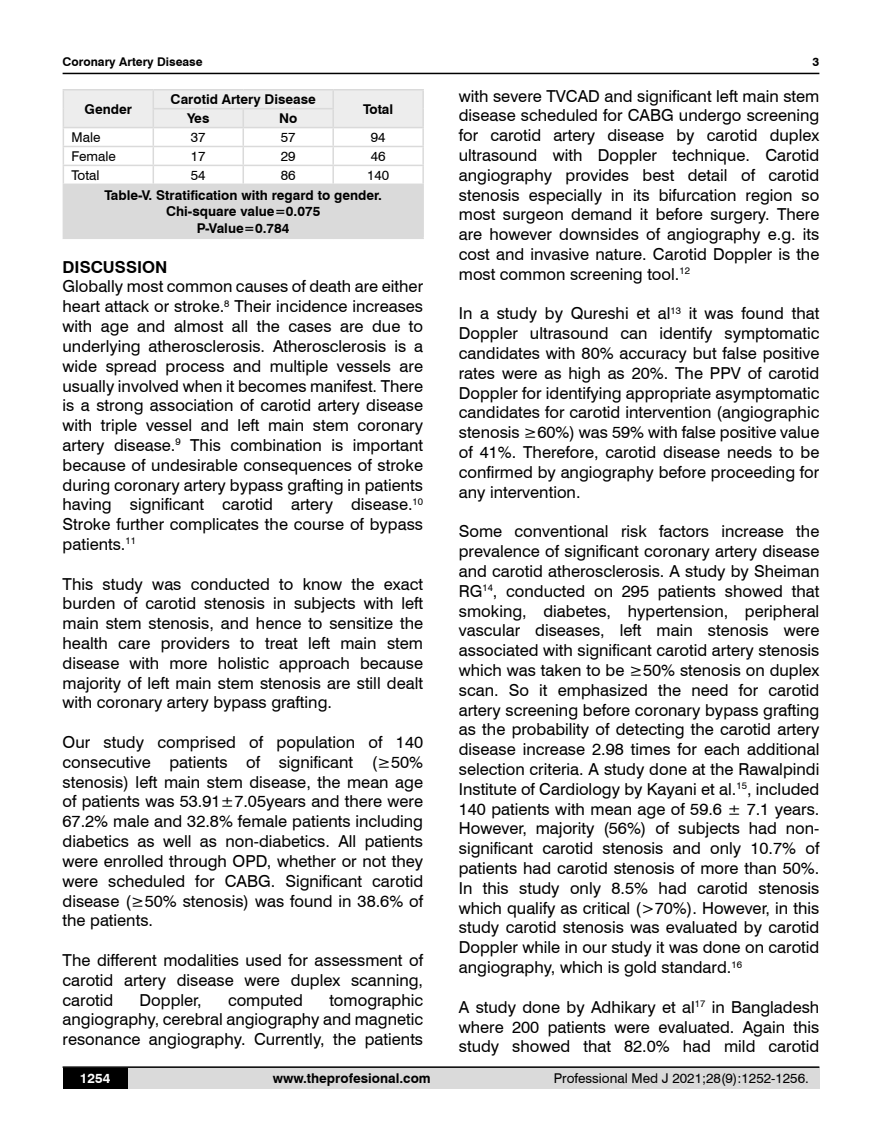
<style>
.page{position:relative;width:882px;height:1145px;background:#fff}
.page>*{position:absolute;margin:0;border:0;box-sizing:border-box;transform-origin:0 0}
.t1{font:16.5px/19.8px "Swiss 721 BT";color:#000;text-align:justify}
.t2{font:700 16.5px "Swiss 721 BT";color:#000}
.t3{font:700 13.5px/16.2px "Swiss 721 BT";color:#000;text-align:center}
.t4{font:13.5px "Swiss 721 BT";color:#000}
.t5{font:700 13.5px "Swiss 721 BT";color:#fff}
.t6{font:700 12px "Swiss 721 BT";color:#000}
</style>
<div class="page">
<hr style="left:63px;top:73px;width:756px;height:1px;background:#000">
<div style="left:63px;top:1067px;width:756px;height:21px;background:#dadada"></div>
<hr style="left:63px;top:1066px;width:756px;height:2px;background:#000">
<div style="left:63px;top:1068px;width:64px;height:20px;background:#000"></div>
<div style="left:63px;top:184px;width:360px;height:54px;background:#dadada"></div>
<hr style="left:63px;top:89px;width:90px;height:1px;background:#dadada">
<hr style="left:153px;top:89px;width:90px;height:1px;background:#dadada">
<hr style="left:243px;top:89px;width:90px;height:1px;background:#dadada">
<hr style="left:333px;top:89px;width:90px;height:1px;background:#dadada">
<svg style="left:63px;top:90px;width:360px;height:93px"></svg>
<hr style="left:63px;top:183px;width:90px;height:2px;background:#dadada">
<hr style="left:153px;top:183px;width:90px;height:2px;background:#dadada">
<hr style="left:243px;top:183px;width:90px;height:2px;background:#dadada">
<hr style="left:333px;top:183px;width:90px;height:2px;background:#dadada">
<hr style="left:63px;top:237px;width:90px;height:2px;background:#dadada">
<hr style="left:153px;top:237px;width:90px;height:2px;background:#dadada">
<hr style="left:243px;top:237px;width:90px;height:2px;background:#dadada">
<hr style="left:333px;top:237px;width:90px;height:2px;background:#dadada">
<p class="t6" style="left:63px;top:53px;width:141px">Coronary Artery Disease</p>
<p class="t3" style="left:84px;top:100px;width:49px">Gender</p>
<p class="t3" style="left:170px;top:91px;width:147px">Carotid Artery Disease</p>
<p class="t3" style="left:187px;top:110px;width:24px">Yes</p>
<p class="t3" style="left:279px;top:110px;width:20px">No</p>
<p class="t3" style="left:363px;top:100px;width:32px">Total</p>
<p class="t4" style="left:71px;top:128px;width:30px">Male</p>
<p class="t4" style="left:191px;top:128px;width:16px">37</p>
<p class="t4" style="left:281px;top:128px;width:16px">57</p>
<p class="t4" style="left:370px;top:128px;width:16px">94</p>
<p class="t4" style="left:71px;top:147px;width:46px">Female</p>
<p class="t4" style="left:191px;top:147px;width:16px">17</p>
<p class="t4" style="left:280px;top:147px;width:16px">29</p>
<p class="t4" style="left:370px;top:147px;width:16px">46</p>
<p class="t4" style="left:71px;top:166px;width:30px">Total</p>
<p class="t4" style="left:191px;top:166px;width:16px">54</p>
<p class="t4" style="left:280px;top:166px;width:16px">86</p>
<p class="t4" style="left:367px;top:166px;width:24px">140</p>
<p class="t3" style="left:104px;top:187px;width:279px">Table-V. Stratification with regard to gender.<br>Chi-square value=0.075<br>P-Value=0.784</p>
<p class="t2" style="left:63px;top:255px;width:106px">DISCUSSION</p>
<p class="t1" style="left:63px;top:276px;width:362px">Globally most common causes of death are either heart attack or stroke.<sup>8</sup> Their incidence increases with age and almost all the cases are due to underlying atherosclerosis. Atherosclerosis is a wide spread process and multiple vessels are usually involved when it becomes manifest. There is a strong association of carotid artery disease with triple vessel and left main stem coronary artery disease.<sup>9</sup> This combination is important because of undesirable consequences of stroke during coronary artery bypass grafting in patients having significant carotid artery disease.<sup>10<br></sup>Stroke further complicates the course of bypass patients.<sup>11</sup></p>
<p class="t1" style="left:63px;top:573px;width:362px">This study was conducted to know the exact burden of carotid stenosis in subjects with left main stem stenosis, and hence to sensitize the health care providers to treat left main stem disease with more holistic approach because majority of left main stem stenosis are still dealt with coronary artery bypass grafting.</p>
<p class="t1" style="left:63px;top:731px;width:362px">Our study comprised of population of 140 consecutive patients of significant (≥50% stenosis) left main stem disease, the mean age of patients was 53.91±7.05years and there were 67.2% male and 32.8% female patients including diabetics as well as non-diabetics. All patients were enrolled through OPD, whether or not they were scheduled for CABG. Significant carotid disease (≥50% stenosis) was found in 38.6% of the patients.</p>
<p class="t1" style="left:63px;top:949px;width:362px">The different modalities used for assessment of carotid artery disease were duplex scanning, carotid</p>
<p class="t1" style="left:63px;top:989px;width:362px;text-indent:266px">tomographic angiography, cerebral angiography and magnetic resonance angiography. Currently, the patients</p>
<p class="t1" style="left:139px;top:989px;width:64px">Doppler,</p>
<p class="t1" style="left:228px;top:989px;width:77px">computed</p>
<p class="t6" style="left:812px;top:53px;width:8px">3</p>
<p class="t1" style="left:458px;top:85px;width:362px">with severe TVCAD and significant left main stem disease scheduled for CABG undergo screening for carotid artery disease by carotid duplex ultrasound with Doppler technique. Carotid angiography provides best detail of carotid stenosis especially in its bifurcation region so most surgeon demand it before surgery. There are however downsides of angiography e.g. its cost and invasive nature. Carotid Doppler is the most common screening tool.<sup>12</sup></p>
<p class="t1" style="left:458px;top:303px;width:362px">In a study by Qureshi et al<sup>13</sup> it was found that Doppler ultrasound can identify symptomatic candidates with 80% accuracy but false positive rates were as high as 20%. The PPV of carotid Doppler for identifying appropriate asymptomatic candidates for carotid intervention (angiographic stenosis ≥60%) was 59% with false positive value of 41%. Therefore, carotid disease needs to be confirmed by angiography before proceeding for any intervention.</p>
<p class="t1" style="left:458px;top:521px;width:362px">Some conventional risk factors increase the prevalence of significant coronary artery disease and carotid atherosclerosis. A study by Sheiman RG<sup>14</sup>, conducted on 295 patients showed that smoking, diabetes, hypertension, peripheral vascular diseases, left main stenosis were associated with significant carotid artery stenosis which was taken to be ≥50% stenosis on duplex scan. So it emphasized the need for carotid artery screening before coronary bypass grafting as the probability of detecting the carotid artery disease increase 2.98 times for each additional selection criteria. A study done at the Rawalpindi Institute of Cardiology by Kayani et al.<sup>15</sup>, included 140 patients with mean age of 59.6 ± 7.1 years.<br>However, majority (56%) of subjects had non&shy;significant carotid stenosis and only 10.7% of patients had carotid stenosis of more than 50%.<br>In this study only 8.5% had carotid stenosis which qualify as critical (&gt;70%). However, in this study carotid stenosis was evaluated by carotid Doppler while in our study it was done on carotid angiography, which is gold standard.<sup>16</sup></p>
<p class="t1" style="left:458px;top:996px;width:362px">A study done by Adhikary et al<sup>17</sup> in Bangladesh where 200 patients were evaluated. Again this study showed that 82.0% had mild carotid</p>
<p class="t5" style="left:80px;top:1069px;width:32px">1254</p>
<p class="t3" style="left:273px;top:1069px;width:159px">www.theprofesional.com</p>
<p class="t4" style="left:553px;top:1069px;width:256px">Professional Med J 2021;28(9):1252-1256.</p>
</div>
